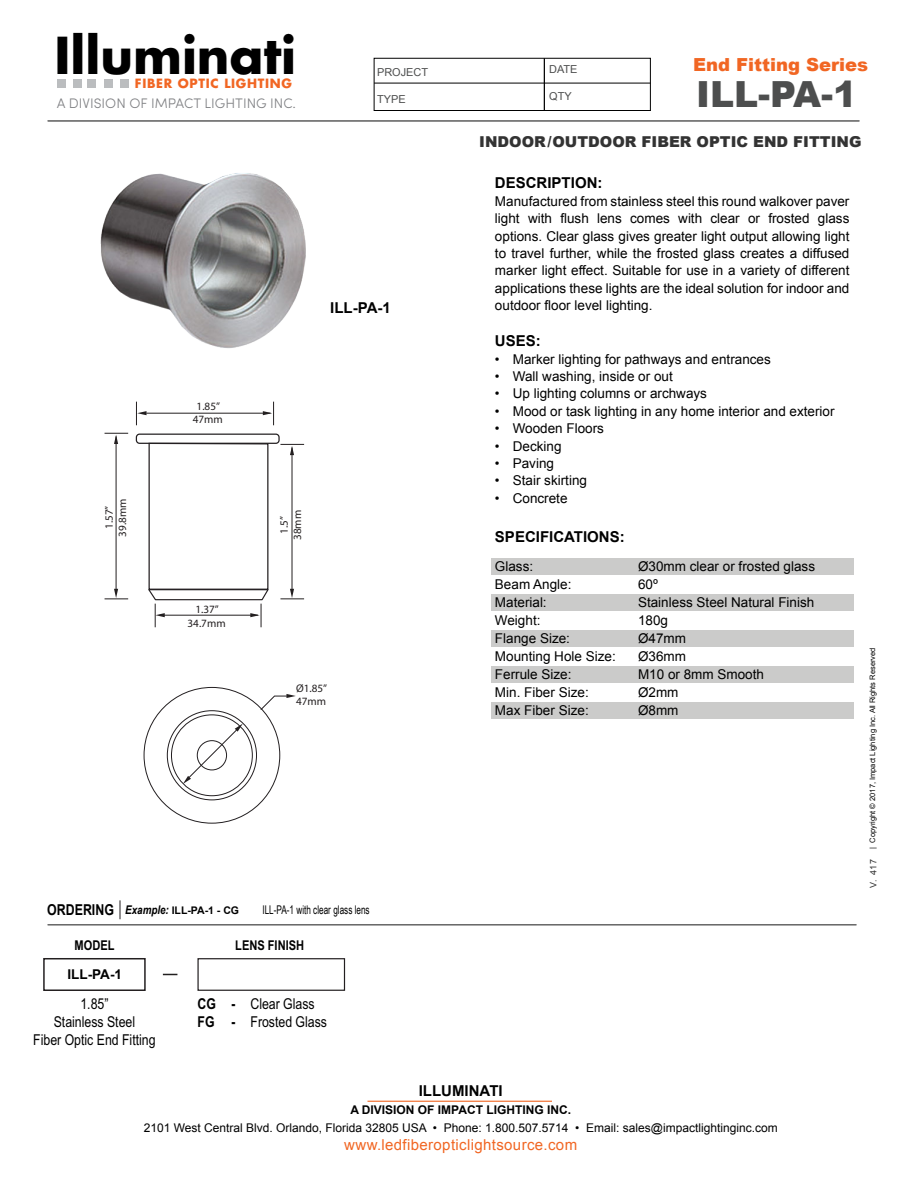
<style>
.page{position:relative;width:918px;height:1188px;background:#fff}
.page>*{position:absolute;margin:0;border:0;box-sizing:border-box;transform-origin:0 0}
.t1{font:700 49.5px "Futura";color:#000}
.t2{font:900 36px "Arial";color:#4d4e4e}
.t3{font:900 18px "Arial";color:#f16623}
.t4{font:15px/18px "Arial Narrow";color:#000;text-align:center}
.t5{font:700 15px "Arial";color:#000}
.t6{font:900 15px "Arial";color:#333}
.t7{font:15px "Arial";letter-spacing:.025em;color:#f16623}
.t8{font:300 13.8px "Sofia Pro";color:#808184}
.t9{font:13.5px/17.4px "Arial";color:#000;text-align:justify}
.t10{font:700 13.5px "Arial Narrow";color:#000}
.t11{font:700 13.5px "Arial";color:#000}
.t12{font:700 12.45px "Futura";letter-spacing:.055em;color:#f16623}
.t13{font:12px "Arial";color:#000}
.t14{font:700 12px "Arial";color:#000}
.t15{font:12px "Arial Narrow";color:#000;scale:.83 1}
.t16{font:11.1px/13.4px "Myriad Pro";color:#231f20;text-align:center}
.t17{font:10.95px "Arial";color:#4d4e4e}
.t18{font:700 10.5px "Arial";color:#000}
.t19{font:7.5px "Arial";color:#000}
.s1{font-size:15px}
.s2{font-family:"Arial Narrow";font-style:italic;font-size:12px}
.s3{font-weight:700}
.s4{font-size:9px;color:#333}
</style>
<div class="page">
<div style="left:491px;top:559px;width:362px;height:16px;background:#cbcbca"></div>
<div style="left:491px;top:595px;width:362px;height:16px;background:#cbcbca"></div>
<div style="left:491px;top:631px;width:362px;height:16px;background:#cbcbca"></div>
<div style="left:491px;top:667px;width:362px;height:16px;background:#cbcbca"></div>
<img style="left:100px;top:173px;width:206px;height:175px">
<hr style="left:48px;top:120px;width:811px;height:2px;background:#676767">
<hr style="left:48px;top:924px;width:808px;height:2px;background:#676767">
<div style="left:491px;top:703px;width:362px;height:16px;background:#cbcbca"></div>
<div style="left:43px;top:958px;width:103px;height:33px;border:2px solid #231f20"></div>
<div style="left:197px;top:958px;width:148px;height:33px;border:1px solid #231f20"></div>
<svg style="left:163px;top:974px;width:14px;height:1px"></svg>
<hr style="left:368px;top:1101px;width:184px;height:1px;background:#f16623">
<svg style="left:105px;top:433px;width:23px;height:11px"></svg>
<svg style="left:105px;top:589px;width:23px;height:11px"></svg>
<hr style="left:116px;top:436px;width:1px;height:153px;background:#231f20">
<svg style="left:120px;top:900px;width:1px;height:19px"></svg>
<div style="left:58px;top:79px;width:8px;height:9px;background:#bbbdbf"></div>
<div style="left:73px;top:79px;width:8px;height:9px;background:#bbbdbf"></div>
<div style="left:88px;top:79px;width:8px;height:9px;background:#bbbdbf"></div>
<div style="left:104px;top:79px;width:9px;height:9px;background:#bbbdbf"></div>
<div style="left:121px;top:79px;width:8px;height:9px;background:#bbbdbf"></div>
<svg style="left:280px;top:444px;width:24px;height:11px"></svg>
<svg style="left:280px;top:589px;width:24px;height:11px"></svg>
<hr style="left:292px;top:448px;width:1px;height:141px;background:#231f20">
<div style="left:374px;top:58px;width:277px;height:53px;border:1px solid #000"></div>
<hr style="left:374px;top:83px;width:276px;height:1px;background:#000">
<hr style="left:544px;top:58px;width:1px;height:52px;background:#000">
<div style="left:171px;top:715px;width:82px;height:81px;border:1px solid #231f21;border-radius:50%"></div>
<div style="left:136px;top:434px;width:144px;height:10px;border:1px solid #231f21;border-radius:3px"></div>
<svg style="left:263px;top:402px;width:11px;height:23px"></svg>
<svg style="left:136px;top:402px;width:11px;height:23px"></svg>
<hr style="left:146px;top:413px;width:124px;height:1px;background:#231f20">
<svg style="left:147px;top:442px;width:123px;height:185px"></svg>
<hr style="left:160px;top:615px;width:98px;height:1px;background:#231f20">
<svg style="left:183px;top:724px;width:60px;height:60px"></svg>
<svg style="left:261px;top:694px;width:35px;height:16px"></svg>
<h1 class="t1" style="left:54px;top:21px;width:243px">Illuminati</h1>
<p class="t12" style="left:135px;top:75px;width:158px">FIBER OPTIC LIGHTING</p>
<p class="t8" style="left:57px;top:93px;width:241px">A DIVISION OF IMPACT LIGHTING INC.</p>
<p class="t17" style="left:377px;top:66px;width:53px">PROJECT</p>
<p class="t17" style="left:377px;top:93px;width:30px">TYPE</p>
<p class="t5" style="left:330px;top:300px;width:62px">ILL-PA-1</p>
<p class="t16" style="left:193px;top:399px;width:32px">1.85”<br>47mm</p>
<p class="t16" style="left:102px;top:537px;width:40px;rotate:-90deg">1.57”<br>39.8mm</p>
<p class="t16" style="left:277px;top:540px;width:32px;rotate:-90deg">1.5”<br>38mm</p>
<p class="t16" style="left:188px;top:603px;width:40px">1.37”<br>34.7mm</p>
<p class="t16" style="left:296px;top:681px;width:33px;text-align:left">Ø1.85”<br>47mm</p>
<p class="t18" style="left:47px;top:905px;width:193px"><span class="s1">ORDERING</span> <span class="s2">Example:</span> ILL-PA-1 - CG</p>
<p class="t15" style="left:262px;top:903px;width:131px">ILL-PA-1 with clear glass lens</p>
<p class="t10" style="left:75px;top:937px;width:41px">MODEL</p>
<p class="t11" style="left:68px;top:967px;width:56px">ILL-PA-1</p>
<p class="t4" style="left:33px;top:995px;width:124px">1.85”<br>Stainless Steel<br>Fiber Optic End Fitting</p>
<p class="t10" style="left:235px;top:937px;width:70px">LENS FINISH</p>
<p class="t4" style="left:197px;top:995px;width:131px;text-align:left"><span class="s3">CG -</span> Clear Glass<br><span class="s3">FG -</span> Frosted Glass</p>
<p class="t17" style="left:549px;top:63px;width:30px">DATE</p>
<p class="t17" style="left:549px;top:90px;width:24px">QTY</p>
<h3 class="t3" style="left:693px;top:54px;width:176px">End Fitting Series</h3>
<h2 class="t2" style="left:696px;top:74px;width:162px">ILL-PA-1</h2>
<p class="t6" style="left:479px;top:133px;width:384px">INDOOR/OUTDOOR FIBER OPTIC END FITTING</p>
<p class="t5" style="left:495px;top:175px;width:109px">DESCRIPTION:</p>
<p class="t9" style="left:495px;top:192px;width:356px">Manufactured from stainless steel this round walkover paver light with flush lens comes with clear or frosted glass options. Clear glass gives greater light output allowing light to travel further, while the frosted glass creates a diffused marker light effect. Suitable for use in a variety of different applications these lights are the ideal solution for indoor and outdoor floor level lighting.</p>
<p class="t5" style="left:495px;top:332px;width:47px">USES:</p>
<p class="t9" style="left:495px;top:350px;width:277px">• Marker lighting for pathways and entrances</p>
<p class="t9" style="left:495px;top:368px;width:179px">• Wall washing, inside or out</p>
<p class="t9" style="left:495px;top:385px;width:214px">• Up lighting columns or archways</p>
<p class="t9" style="left:495px;top:402px;width:341px">• Mood or task lighting in any home interior and exterior</p>
<p class="t9" style="left:495px;top:420px;width:111px">• Wooden Floors</p>
<p class="t9" style="left:495px;top:437px;width:68px">• Decking</p>
<p class="t9" style="left:495px;top:455px;width:61px">• Paving</p>
<p class="t9" style="left:495px;top:472px;width:94px">• Stair skirting</p>
<p class="t9" style="left:495px;top:489px;width:74px">• Concrete</p>
<p class="t5" style="left:495px;top:529px;width:131px">SPECIFICATIONS:</p>
<p class="t9" style="left:495px;top:558px;width:40px">Glass:</p>
<p class="t9" style="left:638px;top:558px;width:179px">Ø30mm clear or frosted glass</p>
<p class="t9" style="left:495px;top:576px;width:78px">Beam Angle:</p>
<p class="t9" style="left:638px;top:576px;width:21px">60º</p>
<p class="t9" style="left:495px;top:594px;width:53px">Material:</p>
<p class="t9" style="left:638px;top:594px;width:178px">Stainless Steel Natural Finish</p>
<p class="t9" style="left:495px;top:612px;width:47px">Weight:</p>
<p class="t9" style="left:638px;top:612px;width:32px">180g</p>
<p class="t9" style="left:495px;top:630px;width:77px">Flange Size:</p>
<p class="t9" style="left:638px;top:630px;width:50px">Ø47mm</p>
<p class="t9" style="left:495px;top:648px;width:122px">Mounting Hole Size:</p>
<p class="t9" style="left:638px;top:648px;width:50px">Ø36mm</p>
<p class="t9" style="left:495px;top:666px;width:78px">Ferrule Size:</p>
<p class="t9" style="left:638px;top:666px;width:128px">M10 or 8mm Smooth</p>
<p class="t9" style="left:495px;top:684px;width:95px">Min. Fiber Size:</p>
<p class="t9" style="left:638px;top:684px;width:42px">Ø2mm</p>
<p class="t9" style="left:495px;top:702px;width:95px">Max Fiber Size:</p>
<p class="t9" style="left:638px;top:702px;width:42px">Ø8mm</p>
<p class="t19" style="left:868px;top:888px;width:242px;rotate:-90deg"><span class="s4">V. 417</span> | Copyright © 2017, Impact Lighting Inc. All Rights Reserved</p>
<p class="t5" style="left:419px;top:1082px;width:85px">ILLUMINATI</p>
<p class="t14" style="left:350px;top:1103px;width:222px">A DIVISION OF IMPACT LIGHTING INC.</p>
<p class="t13" style="left:144px;top:1121px;width:636px">2101 West Central Blvd. Orlando, Florida 32805 USA • Phone: 1.800.507.5714 • Email: sales@impactlightinginc.com</p>
<p class="t7" style="left:344px;top:1136px;width:234px">www.ledfiberopticlightsource.com</p>
</div>
